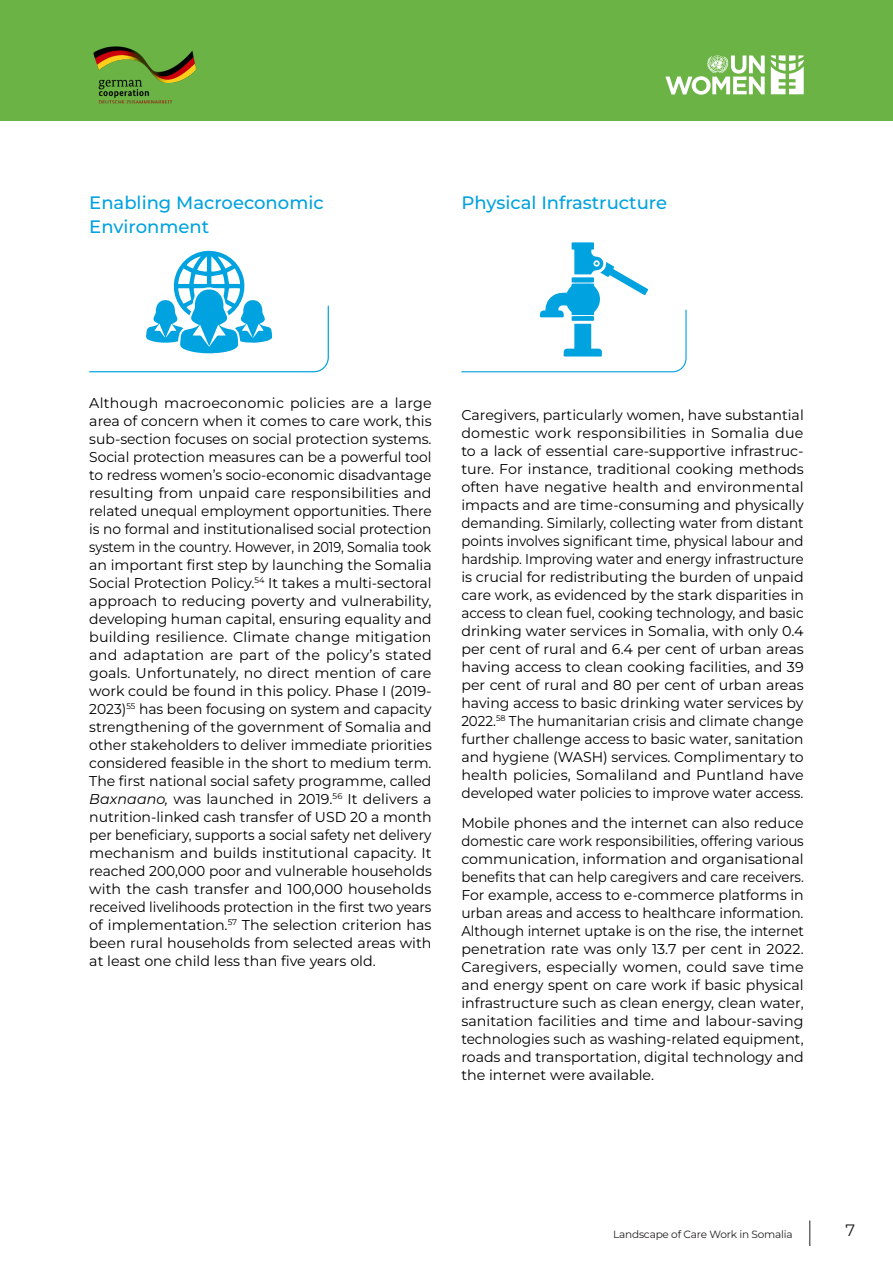
<style>
.page{position:relative;width:893px;height:1263px;background:#fff}
.page>*{position:absolute;margin:0;border:0;box-sizing:border-box;transform-origin:0 0}
.Normal1{font:500 18px/24px "Montserrat";color:#00a2df}
.t1{font:16.5px "Montserrat";color:#231f20}
.Normal1-2{font:14.25px/18px "Montserrat";color:#000;text-align:justify}
.t2{font:10.5px "Montserrat";letter-spacing:-.02em;color:#231f20}
.s1{font-style:italic}
</style>
<div class="page">
<div style="left:0;top:0;width:893px;height:121px;background:#6bb345"></div>
<svg style="left:809px;top:1220px;width:1px;height:26px"></svg>
<svg style="left:665px;top:55px;width:100px;height:40px"></svg>
<svg style="left:771px;top:55px;width:33px;height:39px"></svg>
<img style="left:93px;top:46px;width:103px;height:57px">
<svg style="left:89px;top:250px;width:240px;height:123px"></svg>
<svg style="left:461px;top:242px;width:226px;height:131px"></svg>
<p class="Normal1" style="left:89px;top:190px;width:236px">Enabling Macroeconomic<br>Environment</p>
<p class="Normal1" style="left:461px;top:190px;width:207px">Physical Infrastructure</p>
<p class="Normal1-2" style="left:89px;top:393px;width:344px">Although macroeconomic policies are a large area of concern when it comes to care work, this sub-section focuses on social protection systems.<br>Social protection measures can be a powerful tool to redress women’s socio-economic disadvantage resulting from unpaid care responsibilities and related unequal employment opportunities. There is no formal and institutionalised social protection system in the country. However, in 2019, Somalia took an important first step by launching the Somalia Social Protection Policy.<sup>54</sup> It takes a multi-sectoral approach to reducing poverty and vulnerability, developing human capital, ensuring equality and building resilience. Climate change mitigation and adaptation are part of the policy’s stated goals. Unfortunately, no direct mention of care work could be found in this policy. Phase I (2019- 2023)<sup>55</sup> has been focusing on system and capacity strengthening of the government of Somalia and other stakeholders to deliver immediate priorities considered feasible in the short to medium term.<br>The first national social safety programme, called <span class="s1">Baxnaano,</span> was launched in 2019.<sup>56</sup> It delivers a nutrition-linked cash transfer of USD 20 a month per beneficiary, supports a social safety net delivery mechanism and builds institutional capacity. It reached 200,000 poor and vulnerable households with the cash transfer and 100,000 households received livelihoods protection in the first two years of implementation.<sup>57</sup> The selection criterion has been rural households from selected areas with at least one child less than five years old.</p>
<p class="Normal1-2" style="left:461px;top:405px;width:344px">Caregivers, particularly women, have substantial domestic work responsibilities in Somalia due to a lack of essential care-supportive infrastruc&shy;ture. For instance, traditional cooking methods often have negative health and environmental impacts and are time-consuming and physically demanding. Similarly, collecting water from distant points involves significant time, physical labour and hardship. Improving water and energy infrastructure is crucial for redistributing the burden of unpaid care work, as evidenced by the stark disparities in access to clean fuel, cooking technology, and basic drinking water services in Somalia, with only 0.4 per cent of rural and 6.4 per cent of urban areas having access to clean cooking facilities, and 39 per cent of rural and 80 per cent of urban areas having access to basic drinking water services by 2022.<sup>58</sup> The humanitarian crisis and climate change further challenge access to basic water, sanitation and hygiene (WASH) services. Complimentary to health policies, Somaliland and Puntland have developed water policies to improve water access.</p>
<p class="Normal1-2" style="left:461px;top:814px;width:344px">Mobile phones and the internet can also reduce domestic care work responsibilities, offering various communication, information and organisational benefits that can help caregivers and care receivers.<br>For example, access to e-commerce platforms in urban areas and access to healthcare information.<br>Although internet uptake is on the rise, the internet penetration rate was only 13.7 per cent in 2022.<br>Caregivers, especially women, could save time and energy spent on care work if basic physical infrastructure such as clean energy, clean water, sanitation facilities and time and labour-saving technologies such as washing-related equipment, roads and transportation, digital technology and the internet were available.</p>
<p class="t2" style="left:613px;top:1227px;width:181px">Landscape of Care Work in Somalia</p>
<p class="t1" style="left:845px;top:1219px;width:11px">7</p>
</div>
